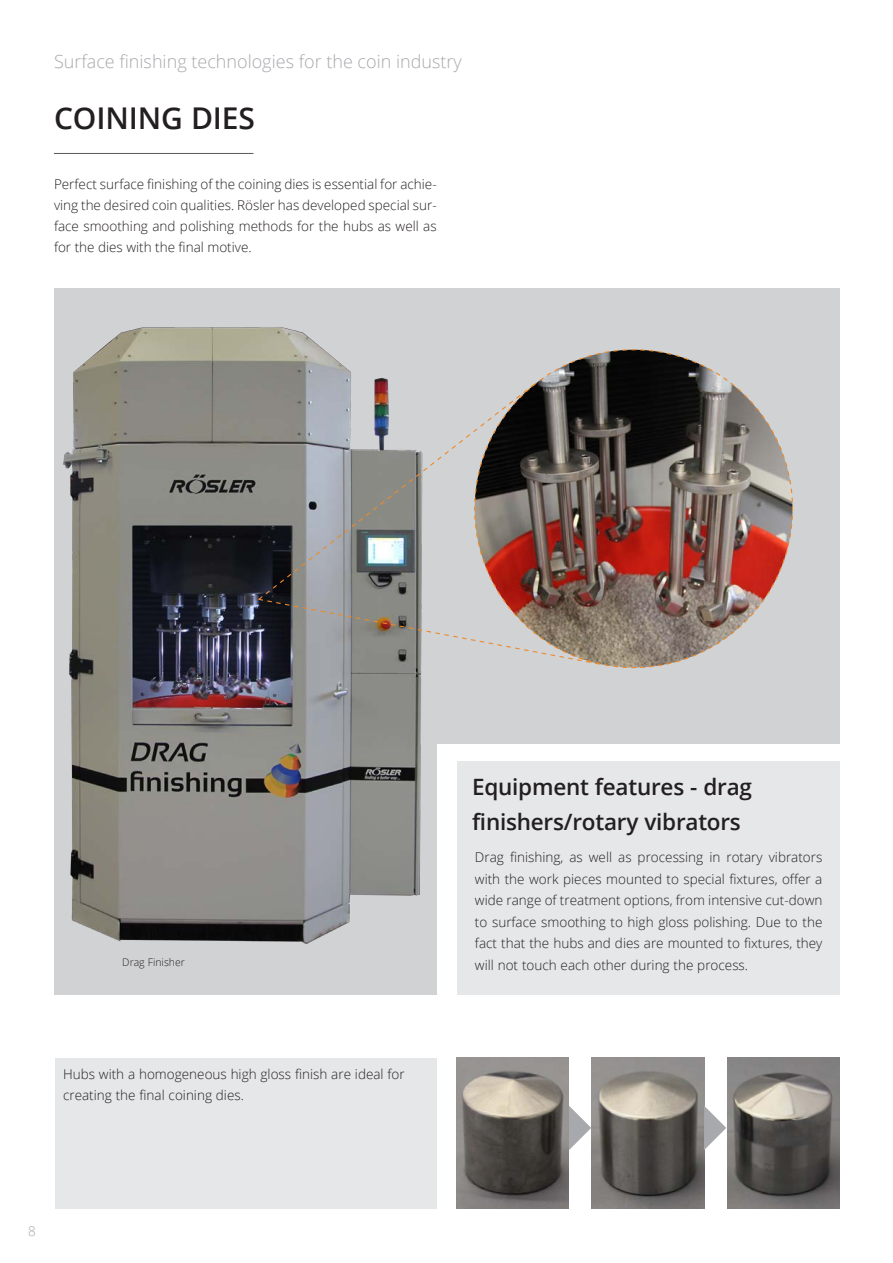
<style>
.page{position:relative;width:893px;height:1263px;background:#fff}
.page>*{position:absolute;margin:0;border:0;box-sizing:border-box;transform-origin:0 0}
.t1{font:600 30px "Open Sans";letter-spacing:-.005em;color:#231f20}
.t2{font:600 22.5px "Open Sans";letter-spacing:-.01em;color:#231f20}
.t3{font:300 18px "Open Sans";color:#a8a9ad}
.t4{font:300 13.5px/21.6px "Open Sans";color:#231f20;text-align:justify}
.t5{font:300 13.5px "Open Sans";color:#a8a9ad}
.t6{font:300 10.5px "Open Sans";color:#231f20}
</style>
<div class="page">
<div style="left:437px;top:289px;width:403px;height:455px;background:#d1d2d4"></div>
<div style="left:54px;top:289px;width:383px;height:706px;background:#d1d2d4"></div>
<hr style="left:54px;top:153px;width:199px;height:1px;background:#57585a">
<img style="left:63px;top:327px;width:358px;height:618px">
<img style="left:535px;top:349px;width:259px;height:320px">
<svg style="left:257px;top:383px;width:279px;height:131px"></svg>
<img style="left:257px;top:514px;width:373px;height:155px">
<div style="left:457px;top:762px;width:382px;height:233px;background:#e6e7e9"></div>
<div style="left:56px;top:1058px;width:381px;height:150px;background:#e6e7e9"></div>
<img style="left:457px;top:1058px;width:112px;height:150px">
<img style="left:592px;top:1058px;width:112px;height:150px">
<img style="left:727px;top:1058px;width:112px;height:150px">
<svg style="left:569px;top:1106px;width:22px;height:44px"></svg>
<svg style="left:704px;top:1106px;width:22px;height:44px"></svg>
<h3 class="t3" style="left:54px;top:49px;width:409px">Surface finishing technologies for the coin industry</h3>
<p class="t1" style="left:54px;top:98px;width:203px">COINING DIES</p>
<p class="t4" style="left:54px;top:173px;width:384px;line-height:21px">Perfect surface finishing of the coining dies is essential for achie&shy;ving the desired coin qualities. Rösler has developed special sur&shy;face smoothing and polishing methods for the hubs as well as for the dies with the final motive.</p>
<p class="t6" style="left:122px;top:955px;width:64px">Drag Finisher</p>
<p class="t4" style="left:63px;top:1063px;width:343px;line-height:21px">Hubs with a homogeneous high gloss finish are ideal for creating the final coining dies.</p>
<p class="t5" style="left:28px;top:1222px;width:9px">8</p>
<p class="t2" style="left:472px;top:772px;width:282px">Equipment features - drag</p>
<p class="t2" style="left:472px;top:806px;width:270px">finishers/rotary vibrators</p>
<p class="t4" style="left:475px;top:846px;width:349px">Drag finishing, as well as processing in rotary vibrators with the work pieces mounted to special fixtures, offer a wide range of treatment options, from intensive cut-down to surface smoothing to high gloss polishing. Due to the fact that the hubs and dies are mounted to fixtures, they will not touch each other during the process.</p>
</div>
